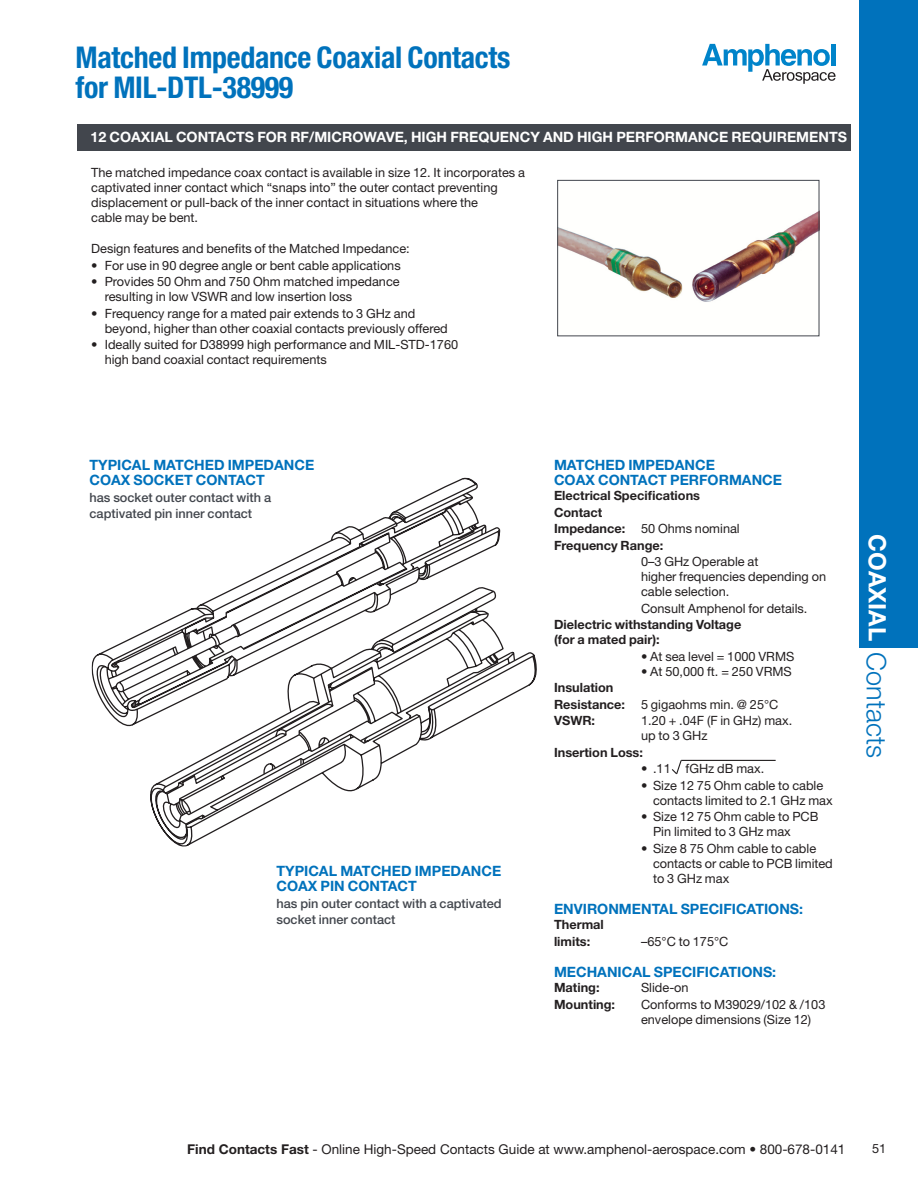
<style>
.page{position:relative;width:918px;height:1188px;background:#fff}
.page>*{position:absolute;margin:0;border:0;box-sizing:border-box;transform-origin:0 0}
.t1{font:700 condensed 30px "Helvetica Neue LT Std";letter-spacing:-.01em;color:#0072bc}
.t2{font:300 27px "Helvetica Neue LT Std";color:#0072bc}
.t3{font:700 24px "Helvetica Neue LT Std";color:#fff}
.Text_Heading_9_5_Blu{font:700 14.25px/15px "Helvetica Neue LT Std";color:#0072bc}
.drawing_tagline_Blue{font:700 14.25px/15px "Helvetica Neue LT Std";color:#0072bc}
.Text_Heading_9_5_whi{font:700 14.25px "Helvetica Neue LT Std";color:#fff}
.t4{font:13.5px "Helvetica Neue LT Std";color:#231f20}
.text_8_5_10{font:12.75px/15px "Helvetica Neue LT Std";color:#231f20}
.text_8_5_10_k_bold{font:12.75px/15px "Helvetica Neue LT Std";color:#231f20}
.text_8_5_10_k_bold-2{font:700 12.75px/15px "Helvetica Neue LT Std";color:#231f20}
.drawing_tagline_Blue-2{font:500 12.75px/16.5px "Helvetica Neue LT Std";color:#42464d}
.t5{font:700 12.75px "Helvetica Neue LT Std";letter-spacing:-.025em;color:#fff}
.s1{font-weight:700}
</style>
<div class="page">
<div style="left:860px;top:0;width:58px;height:648px;background:#0072bc"></div>
<svg style="left:702px;top:44px;width:134px;height:40px"></svg>
<svg style="left:91px;top:477px;width:446px;height:370px"></svg>
<svg style="left:178px;top:612px;width:339px;height:215px"></svg>
<hr style="left:681px;top:760px;width:95px;height:1px;background:#231f20">
<svg style="left:671px;top:759px;width:12px;height:16px"></svg>
<img style="left:559px;top:212px;width:258px;height:90px">
<div style="left:557px;top:180px;width:262px;height:156px;border:1px solid #42464d"></div>
<div style="left:77px;top:124px;width:773px;height:27px;background:#42464d"></div>
<p class="t1" style="left:76px;top:39px;width:436px">Matched Impedance Coaxial Contacts</p>
<p class="t1" style="left:76px;top:69px;width:219px">for MIL-DTL-38999</p>
<p class="Text_Heading_9_5_whi" style="left:91px;top:128px;width:758px">12 COAXIAL CONTACTS FOR RF/MICROWAVE, HIGH FREQUENCY AND HIGH PERFORMANCE REQUIREMENTS</p>
<p class="text_8_5_10" style="left:91px;top:165px;width:435px">The matched impedance coax contact is available in size 12. It incorporates a captivated inner contact which “snaps into” the outer contact preventing displacement or pull-back of the inner contact in situations where the<br>cable may be bent.</p>
<p class="text_8_5_10" style="left:91px;top:241px;width:320px">Design features and benefits of the Matched Impedance:</p>
<p class="text_8_5_10" style="left:91px;top:258px;width:311px">• For use in 90 degree angle or bent cable applications</p>
<p class="text_8_5_10" style="left:105px;top:274px;width:297px;text-indent:-14px">• Provides 50 Ohm and 750 Ohm matched impedance resulting in low VSWR and low insertion loss</p>
<p class="text_8_5_10" style="left:105px;top:306px;width:345px;text-indent:-14px">• Frequency range for a mated pair extends to 3 GHz and beyond, higher than other coaxial contacts previously offered</p>
<p class="text_8_5_10" style="left:105px;top:337px;width:355px;text-indent:-14px">• Ideally suited for D38999 high performance and MIL-STD-1760 high band coaxial contact requirements</p>
<p class="drawing_tagline_Blue" style="left:90px;top:457px;width:226px">TYPICAL MATCHED IMPEDANCE<br>COAX SOCKET CONTACT</p>
<p class="drawing_tagline_Blue-2" style="left:90px;top:489px;width:183px">has socket outer contact with a captivated pin inner contact</p>
<p class="drawing_tagline_Blue" style="left:276px;top:863px;width:226px">TYPICAL MATCHED IMPEDANCE<br>COAX PIN CONTACT</p>
<p class="drawing_tagline_Blue-2" style="left:276px;top:895px;width:227px">has pin outer contact with a captivated socket inner contact</p>
<p class="Text_Heading_9_5_Blu" style="left:554px;top:458px;width:230px">MATCHED IMPEDANCE<br>COAX CONTACT PERFORMANCE</p>
<p class="text_8_5_10_k_bold-2" style="left:554px;top:488px;width:148px">Electrical Specifications</p>
<p class="text_8_5_10_k_bold-2" style="left:554px;top:505px;width:50px">Contact</p>
<p class="text_8_5_10_k_bold" style="left:554px;top:521px;width:187px"><span class="s1">Impedance:</span> 50 Ohms nominal</p>
<p class="text_8_5_10_k_bold-2" style="left:554px;top:538px;width:111px">Frequency Range:</p>
<p class="text_8_5_10_k_bold" style="left:641px;top:554px;width:187px">0–3 GHz Operable at<br>higher frequencies depending on cable selection.</p>
<p class="text_8_5_10_k_bold" style="left:641px;top:601px;width:168px">Consult Amphenol for details.</p>
<p class="text_8_5_10_k_bold-2" style="left:554px;top:617px;width:189px">Dielectric withstanding Voltage (for a mated pair):</p>
<p class="text_8_5_10" style="left:641px;top:649px;width:155px">• At sea level = 1000 VRMS</p>
<p class="text_8_5_10" style="left:641px;top:664px;width:152px">• At 50,000 ft. = 250 VRMS</p>
<p class="text_8_5_10_k_bold-2" style="left:554px;top:680px;width:61px">Insulation</p>
<p class="text_8_5_10_k_bold-2" style="left:554px;top:697px;width:73px">Resistance:</p>
<p class="text_8_5_10_k_bold" style="left:641px;top:697px;width:139px">5 gigaohms min. @ 25°C</p>
<p class="text_8_5_10_k_bold-2" style="left:554px;top:713px;width:43px">VSWR:</p>
<p class="text_8_5_10_k_bold" style="left:641px;top:713px;width:153px">1.20 + .04F (F in GHz) max. up to 3 GHz</p>
<p class="text_8_5_10_k_bold-2" style="left:554px;top:745px;width:90px">Insertion Loss:</p>
<p class="text_8_5_10" style="left:641px;top:761px;width:125px">• .11 fGHz dB max.</p>
<p class="text_8_5_10" style="left:653px;top:778px;width:181px;text-indent:-12px">• Size 12 75 Ohm cable to cable contacts limited to 2.1 GHz max</p>
<p class="text_8_5_10" style="left:653px;top:809px;width:167px;text-indent:-12px">• Size 12 75 Ohm cable to PCB<br>Pin limited to 3 GHz max</p>
<p class="text_8_5_10" style="left:653px;top:841px;width:181px;text-indent:-12px">• Size 8 75 Ohm cable to cable contacts or cable to PCB limited to 3 GHz max</p>
<p class="Text_Heading_9_5_Blu" style="left:554px;top:902px;width:251px">ENVIRONMENTAL SPECIFICATIONS:</p>
<p class="text_8_5_10_k_bold-2" style="left:554px;top:917px;width:51px">Thermal</p>
<p class="text_8_5_10_k_bold-2" style="left:554px;top:934px;width:38px">limits:</p>
<p class="text_8_5_10_k_bold" style="left:641px;top:934px;width:89px">–65°C to 175°C</p>
<p class="Text_Heading_9_5_Blu" style="left:554px;top:965px;width:224px">MECHANICAL SPECIFICATIONS:</p>
<p class="text_8_5_10_k_bold-2" style="left:554px;top:980px;width:47px">Mating:</p>
<p class="text_8_5_10_k_bold" style="left:641px;top:980px;width:49px">Slide-on</p>
<p class="text_8_5_10_k_bold-2" style="left:554px;top:997px;width:63px">Mounting:</p>
<p class="text_8_5_10_k_bold" style="left:641px;top:997px;width:186px">Conforms to M39029/102 &amp; /103 envelope dimensions (Size 12)</p>
<h3 class="t3" style="left:892px;top:534px;width:108px;rotate:90deg">COAXIAL</h3>
<p class="t5" style="left:881px;top:600px;width:45px;rotate:90deg">Coaxial</p>
<h2 class="t2" style="left:893px;top:652px;width:107px;rotate:90deg">Contacts</h2>
<p class="t4" style="left:187px;top:1141px;width:660px"><span class="s1">Find Contacts Fast</span> - Online High-Speed Contacts Guide at www.amphenol-aerospace.com • 800-678-0141</p>
<p class="text_8_5_10" style="left:872px;top:1140px;width:16px">51</p>
</div>
